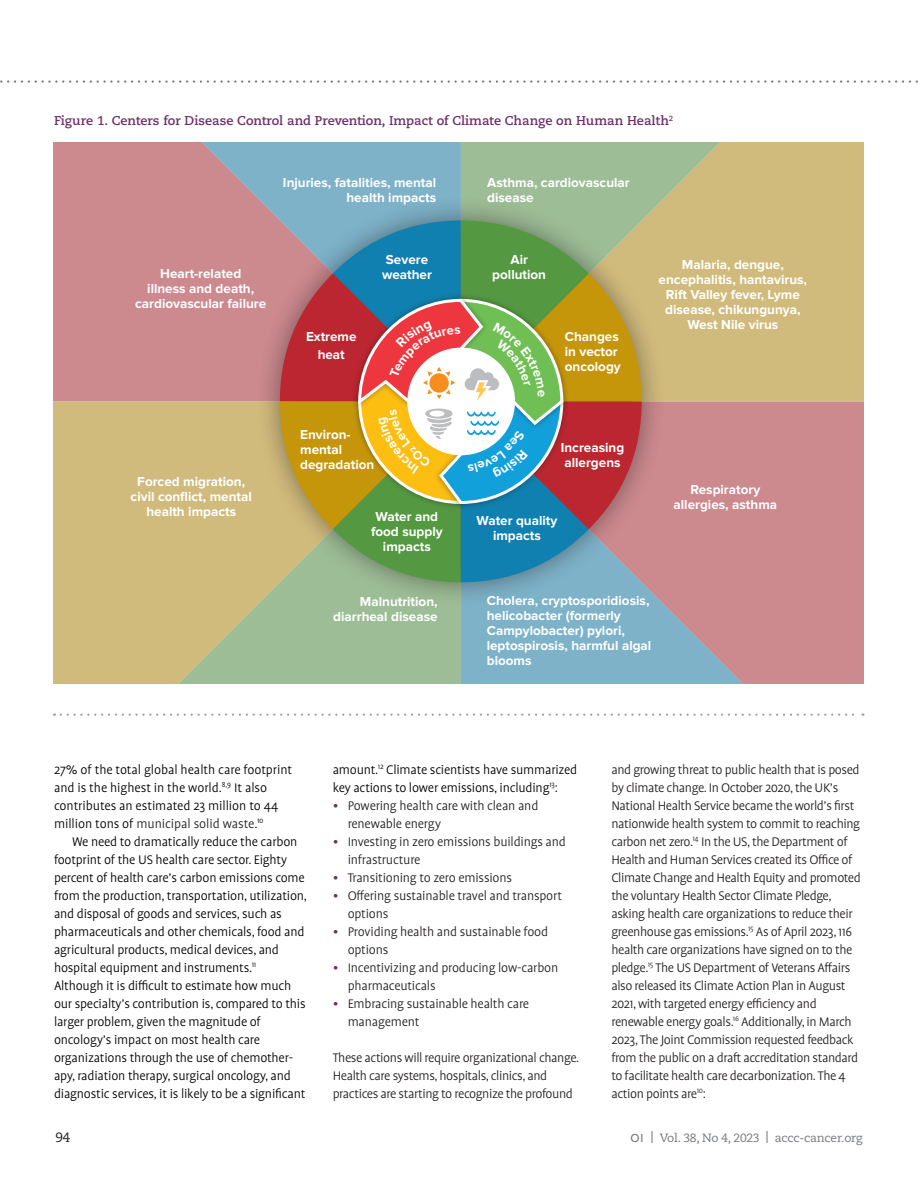
<style>
.page{position:relative;width:918px;height:1188px;background:#fff}
.page>*{position:absolute;margin:0;border:0;box-sizing:border-box;transform-origin:0 0}
.Dept_body_text__no_i{font:300 14.25px/18px "Profile Pro";letter-spacing:-.03em;color:#231f20}
.Dept_body_text__inde{font:300 14.25px/18px "Profile Pro";letter-spacing:-.015em;color:#000}
.Dept_bulleted_text{font:300 14.25px/18px "Profile Pro";letter-spacing:-.015em;color:#231f20}
.Table_fig_text{font:700 13.5px/15px "Proxima Nova";color:#fff;text-align:center}
.t1{font:13.5px "Caecilia LT Pro 55 Roman";color:#231f20}
.t2{font:700 12.75px "Caecilia LT Pro 75";color:#6f2f6b}
.t3{font:12px "Caecilia LT Pro 55 Roman";letter-spacing:-.02em;color:#76787b}
.s1{color:#231f20}
.s2{font-size:18px;color:#6f2f6b}
.s3{font-family:"Proxima Nova";font-weight:500}
.s4{font-family:"Caecilia LT Pro 75";font-weight:700}
</style>
<div class="page">
<svg style="left:0;top:80px;width:918px;height:3px"></svg>
<svg style="left:53px;top:142px;width:408px;height:259px;background:#bc9099"></svg>
<div style="left:53px;top:401px;width:47px;height:283px;background:#d1bb7c"></div>
<svg style="left:100px;top:401px;width:361px;height:283px;background:#c0bb84"></svg>
<svg style="left:461px;top:401px;width:403px;height:283px;background:#b7939d"></svg>
<div style="left:822px;top:142px;width:42px;height:259px;background:#d1bb7c"></div>
<svg style="left:461px;top:142px;width:361px;height:259px;background:#c4bb82"></svg>
<div style="left:255px;top:195px;width:412px;height:412px;background:#231f20;opacity:.5"></div>
<svg style="left:61px;top:714px;width:802px;height:2px"></svg>
<svg style="left:280px;top:220px;width:362px;height:362px;background:#928f6c"></svg>
<p class="t2" style="left:54px;top:112px;width:621px">Figure 1. Centers for Disease Control and Prevention, Impact of Climate Change on Human Health<sup>2</sup></p>
<p class="Table_fig_text" style="left:283px;top:175px;width:155px;text-align:right">Injuries, fatalities, mental health impacts</p>
<p class="Table_fig_text" style="left:487px;top:175px;width:144px;text-align:left">Asthma, cardiovascular disease</p>
<p class="Table_fig_text" style="left:135px;top:266px;width:133px">Heart-related<br>illness and death, cardiovascular failure</p>
<p class="Table_fig_text" style="left:382px;top:252px;width:51px;text-align:left">Severe weather</p>
<p class="Table_fig_text" style="left:492px;top:252px;width:55px">Air pollution</p>
<p class="Table_fig_text" style="left:306px;top:328px;width:52px;line-height:18px">Extreme heat</p>
<p class="Table_fig_text" style="left:565px;top:329px;width:58px;text-align:left">Changes in vector oncology</p>
<p class="Table_fig_text" style="left:659px;top:257px;width:150px">Malaria, dengue, encephalitis, hantavirus,<br>Rift Valley fever, Lyme disease, chikungunya,<br>West Nile virus</p>
<p class="Table_fig_text" style="left:131px;top:474px;width:123px">Forced migration, civil conflict, mental health impacts</p>
<p class="Table_fig_text" style="left:300px;top:428px;width:76px;text-align:left">Environ&shy;mental degradation</p>
<p class="Table_fig_text" style="left:371px;top:510px;width:73px">Water and food supply impacts</p>
<p class="Table_fig_text" style="left:333px;top:594px;width:106px;text-align:right">Malnutrition, diarrheal disease</p>
<p class="Table_fig_text" style="left:561px;top:440px;width:65px;text-align:left">Increasing allergens</p>
<p class="Table_fig_text" style="left:477px;top:514px;width:82px">Water quality impacts</p>
<p class="Table_fig_text" style="left:487px;top:593px;width:166px;text-align:left">Cholera, cryptosporidiosis, helicobacter (formerly<br>Campylobacter) pylori, leptospirosis, harmful algal blooms</p>
<p class="Table_fig_text" style="left:674px;top:482px;width:105px">Respiratory allergies, asthma</p>
<p class="Dept_body_text__inde" style="left:54px;top:761px;width:240px">27% of the total global health care footprint and is the highest in the world.<sup>8,9</sup> It also contributes an estimated 23 million to 44 million tons of <span class="s1">municipal solid waste</span>.<sup>10</sup></p>
<p class="Dept_body_text__inde" style="left:54px;top:833px;width:255px;text-indent:18px">We need to dramatically reduce the carbon footprint of the US health care sector. Eighty percent of health care’s carbon emissions come from the production, transportation, utilization, and disposal of goods and services, such as pharmaceuticals and other chemicals, food and agricultural products, medical devices, and hospital equipment and instruments.<sup>11<br></sup>Although it is difficult to estimate how much our specialty’s contribution is, compared to this larger problem, given the magnitude of oncology’s impact on most health care organizations through the use of chemother&shy;apy, radiation therapy, surgical oncology, and diagnostic services, it is likely to be a significant</p>
<p class="Dept_body_text__inde" style="left:333px;top:761px;width:246px">amount.<sup>12</sup> Climate scientists have summarized key actions to lower emissions, including<sup>13</sup>:</p>
<p class="Dept_bulleted_text" style="left:348px;top:797px;width:192px;text-indent:-15px"><span class="s2">•</span> Powering health care with clean and renewable energy</p>
<p class="Dept_bulleted_text" style="left:348px;top:833px;width:220px;text-indent:-15px"><span class="s2">•</span> Investing in zero emissions buildings and infrastructure</p>
<p class="Dept_bulleted_text" style="left:333px;top:869px;width:181px"><span class="s2">•</span> Transitioning to zero emissions</p>
<p class="Dept_bulleted_text" style="left:348px;top:887px;width:216px;text-indent:-15px"><span class="s2">•</span> Offering sustainable travel and transport options</p>
<p class="Dept_bulleted_text" style="left:348px;top:923px;width:202px;text-indent:-15px"><span class="s2">•</span> Providing health and sustainable food options</p>
<p class="Dept_bulleted_text" style="left:348px;top:959px;width:212px;text-indent:-15px"><span class="s2">•</span> Incentivizing and producing low-carbon pharmaceuticals</p>
<p class="Dept_bulleted_text" style="left:348px;top:995px;width:183px;text-indent:-15px"><span class="s2">•</span> Embracing sustainable health care management</p>
<p class="Dept_body_text__no_i" style="left:333px;top:1049px;width:248px">These actions will require organizational change.<br>Health care systems, hospitals, clinics, and practices are starting to recognize the profound</p>
<p class="Dept_body_text__no_i" style="left:611px;top:761px;width:251px">and growing threat to public health that is posed by climate change. In October 2020, the UK’s National Health Service became the world’s first nationwide health system to commit to reaching carbon net zero.<sup>14</sup> In the US, the Department of Health and Human Services created its Office of Climate Change and Health Equity and promoted the voluntary Health Sector Climate Pledge, asking health care organizations to reduce their greenhouse gas emissions.<sup>15</sup> As of April 2023, 116 health care organizations have signed on to the pledge.<sup>15</sup> The US Department of Veterans Affairs also released its Climate Action Plan in August 2021, with targeted energy efficiency and renewable energy goals.<sup>16</sup> Additionally, in March 2023, The Joint Commission requested feedback from the public on a draft accreditation standard to facilitate health care decarbonization. The 4 action points are<sup>10</sup>:</p>
<p class="t1" style="left:56px;top:1128px;width:16px">94</p>
<p class="t3" style="left:631px;top:1130px;width:233px"><span class="s3">OI</span> <span class="s4">|</span> Vol. 38, No 4, 2023 <span class="s4">|</span> accc-cancer.org</p>
</div>
